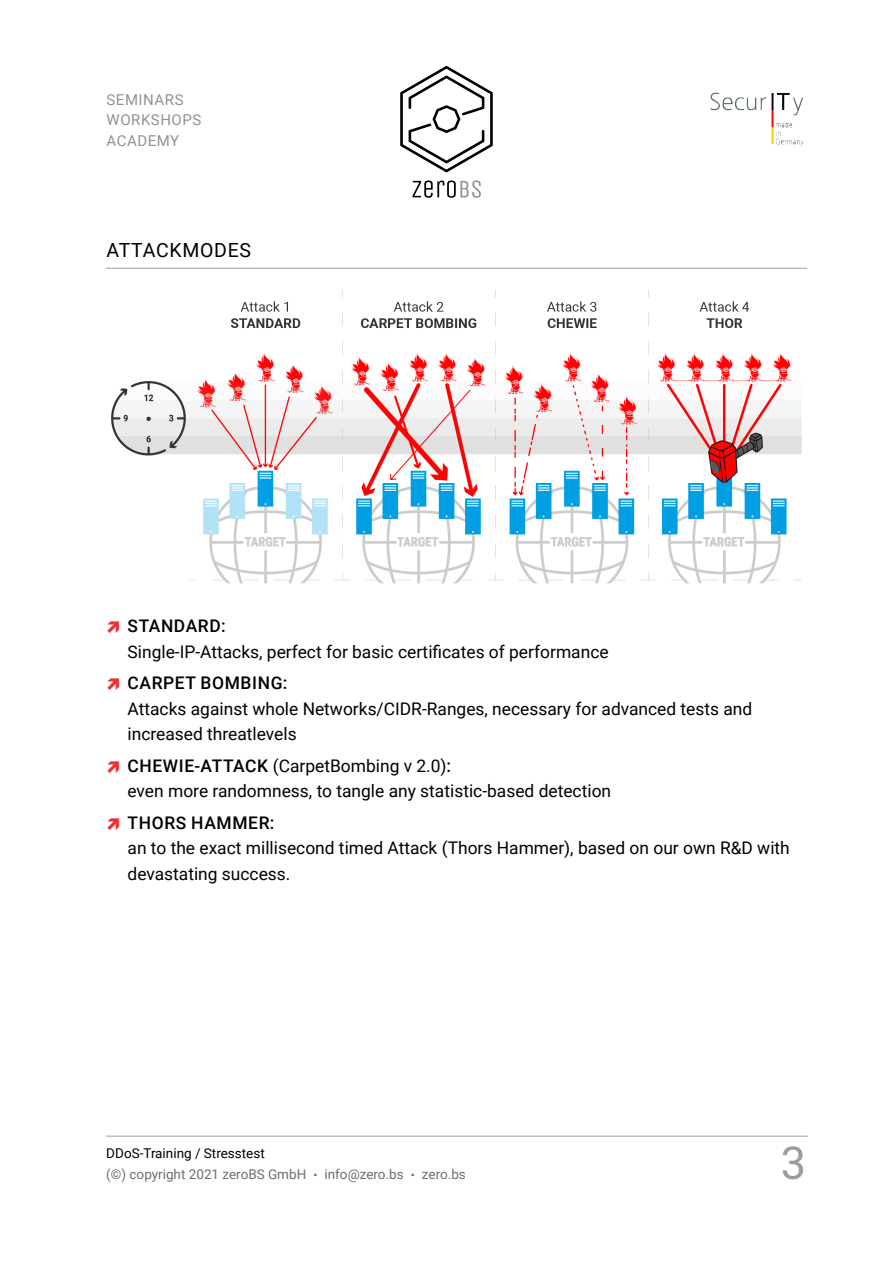
<style>
.page{position:relative;width:893px;height:1263px;background:#fff}
.page>*{position:absolute;margin:0;border:0;box-sizing:border-box;transform-origin:0 0}
.t1{font:45px "Roboto Mono";color:#9c9c9d}
.t2{font:19.5px "Roboto";letter-spacing:.035em;color:#000}
.t3{font:17.4px/25.5px "Roboto";color:#000}
.t4{font:500 17.4px "Roboto";letter-spacing:.035em;color:#000}
.t5{font:15px/20.4px "Roboto";letter-spacing:.035em;color:#919291}
.t6{font:13.5px/21px "Roboto";color:#6e6e6e}
.s1{font-weight:500}
.s2{color:#000}
.s3{font-weight:900;font-size:15px}
</style>
<div class="page">
<hr style="left:106px;top:1136px;width:702px;height:1px;background:#9c9c9d">
<svg style="left:412px;top:180px;width:69px;height:18px"></svg>
<svg style="left:400px;top:66px;width:93px;height:106px"></svg>
<img style="left:710px;top:92px;width:93px;height:54px">
<img style="left:106px;top:267px;width:701px;height:317px">
<hr style="left:106px;top:268px;width:701px;height:1px;background:#9c9c9d">
<p class="t5" style="left:107px;top:89px;width:95px">Seminars<br>Workshops<br>Academy</p>
<p class="t2" style="left:107px;top:236px;width:26px">Atta</p>
<p class="t2" style="left:156px;top:236px;width:95px">ckModes</p>
<p class="t4" style="left:128px;top:614px;width:100px">STANDARD:</p>
<p class="t3" style="left:128px;top:638px;width:483px">Single-IP-Attacks, perfect for basic certificates of performance</p>
<p class="t4" style="left:128px;top:671px;width:161px">CARPET BOMBING:</p>
<p class="t3" style="left:128px;top:695px;width:626px">Attacks against whole Networks/CIDR-Ranges, necessary for advanced tests and increased threatlevels</p>
<p class="t3" style="left:128px;top:752px;width:485px"><span class="s1">CHEWIE-ATTACK</span> (CarpetBombing v 2.0)<span class="s1">:<br></span>even more randomness, to tangle any statistic-based detection</p>
<p class="t4" style="left:128px;top:810px;width:148px">THORS HAMMER:</p>
<p class="t3" style="left:128px;top:835px;width:664px">an to the exact millisecond timed Attack (Thors Hammer), based on our own R&amp;D with devastating success.</p>
<p class="t6" style="left:106px;top:1142px;width:361px"><span class="s2">DDoS-Training / Stresstest<br></span>(©) copyright 2021 zeroBS GmbH <span class="s3">·</span> info@zero.bs <span class="s3">·</span> zero.bs</p>
<h1 class="t1" style="left:781px;top:1132px;width:28px">3</h1>
</div>
